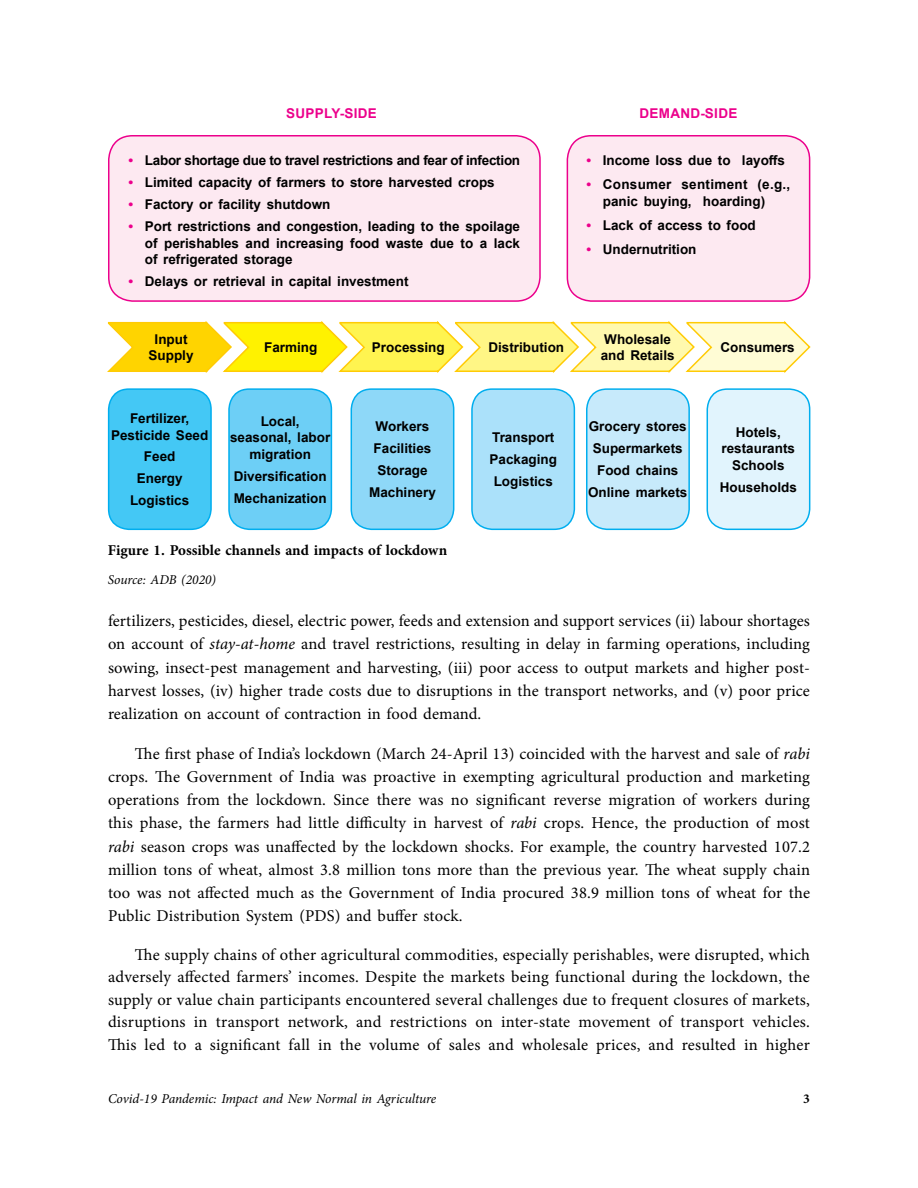
<style>
.page{position:relative;width:918px;height:1188px;background:#fff}
.page>*{position:absolute;margin:0;border:0;box-sizing:border-box;transform-origin:0 0}
.t1{font:16.5px/23.2px "Minion Pro";letter-spacing:.005em;color:#000;text-align:justify}
.t2{font:700 15px "Minion Pro";color:#000}
.t3{font:700 13.5px/21.9px "Arial";color:#000;text-align:center}
.t4{font:italic 13.5px "Minion Pro";letter-spacing:-.005em;color:#000}
.t5{font:700 13.5px "Arial";letter-spacing:-.02em;color:#000}
.t6{font:700 13.5px "Arial";letter-spacing:.025em;color:#ec008c}
.t7{font:700 13.5px "Minion Pro";color:#000}
.s1{color:#ec008c}
.s2{font-style:italic}
</style>
<div class="page">
<div style="left:109px;top:136px;width:431px;height:165px;background:#fde9f1;border-radius:24px"></div>
<div style="left:108px;top:135px;width:433px;height:167px;border:2px solid #ec008c;border-radius:24px"></div>
<div style="left:109px;top:389px;width:102px;height:140px;background:#44c8f5;border-radius:20px"></div>
<div style="left:108px;top:388px;width:104px;height:142px;border:2px solid #00aeef;border-radius:20px"></div>
<div style="left:351px;top:389px;width:103px;height:140px;background:#8ed8f8;border-radius:20px"></div>
<div style="left:351px;top:388px;width:103px;height:142px;border:2px solid #00aeef;border-radius:20px"></div>
<div style="left:587px;top:389px;width:102px;height:140px;background:#c7eafb;border-radius:20px"></div>
<div style="left:586px;top:388px;width:104px;height:142px;border:2px solid #00aeef;border-radius:20px"></div>
<div style="left:229px;top:389px;width:102px;height:140px;background:#6dcff6;border-radius:20px"></div>
<div style="left:228px;top:388px;width:104px;height:142px;border:2px solid #00aeef;border-radius:20px"></div>
<div style="left:472px;top:389px;width:102px;height:140px;background:#abe1fa;border-radius:20px"></div>
<div style="left:471px;top:388px;width:104px;height:142px;border:2px solid #00aeef;border-radius:20px"></div>
<div style="left:707px;top:389px;width:103px;height:140px;background:#e1f4fd;border-radius:20px"></div>
<div style="left:707px;top:388px;width:103px;height:142px;border:2px solid #00aeef;border-radius:20px"></div>
<div style="left:567px;top:136px;width:243px;height:165px;background:#fde9f1;border-radius:24px"></div>
<div style="left:567px;top:135px;width:243px;height:167px;border:2px solid #ec008c;border-radius:24px"></div>
<svg style="left:107px;top:321px;width:704px;height:52px"></svg>
<p class="t6" style="left:286px;top:104px;width:92px">SUPPLY-SIDE</p>
<p class="t6" style="left:640px;top:104px;width:99px">DEMAND-SIDE</p>
<p class="t5" style="left:129px;top:151px;width:393px"><span class="s1">•</span> Labor shortage due to travel restrictions and fear of infection</p>
<p class="t3" style="left:129px;top:172px;width:368px"><span class="s1">•</span> Limited capacity of farmers to store harvested crops</p>
<p class="t3" style="left:129px;top:194px;width:203px"><span class="s1">•</span> Factory or facility shutdown</p>
<p class="t3" style="left:145px;top:218px;width:377px;line-height:16.5px;text-align:justify;text-indent:-16px"><span class="s1">•</span> Port restrictions and congestion, leading to the spoilage of perishables and increasing food waste due to a lack of refrigerated storage</p>
<p class="t3" style="left:129px;top:270px;width:281px"><span class="s1">•</span> Delays or retrieval in capital investment</p>
<p class="t3" style="left:587px;top:150px;width:200px"><span class="s1">•</span> Income loss due to layoffs</p>
<p class="t3" style="left:603px;top:177px;width:189px;line-height:16.5px;text-align:left;text-indent:-16px"><span class="s1">•</span> Consumer sentiment (e.g., panic buying, hoarding)</p>
<p class="t3" style="left:587px;top:214px;width:171px"><span class="s1">•</span> Lack of access to food</p>
<p class="t3" style="left:587px;top:238px;width:111px"><span class="s1">•</span> Undernutrition</p>
<p class="t3" style="left:149px;top:331px;width:47px;line-height:16.5px">Input<br>Supply</p>
<p class="t3" style="left:264px;top:336px;width:55px">Farming</p>
<p class="t3" style="left:111px;top:410px;width:99px;line-height:16.5px">Fertilizer,<br>Pesticide Seed</p>
<p class="t3" style="left:130px;top:446px;width:61px">Feed<br>Energy<br>Logistics</p>
<p class="t3" style="left:230px;top:413px;width:102px;line-height:16.5px">Local, seasonal, labor migration</p>
<p class="t3" style="left:234px;top:465px;width:95px;text-align:left">Diversification<br>Mechanization</p>
<p class="t3" style="left:372px;top:336px;width:74px">Processing</p>
<p class="t3" style="left:488px;top:336px;width:77px">Distribution</p>
<p class="t3" style="left:601px;top:331px;width:75px;line-height:16.5px;text-align:left">Wholesale and Retails</p>
<p class="t3" style="left:721px;top:336px;width:76px">Consumers</p>
<p class="t3" style="left:369px;top:416px;width:68px">Workers<br>Facilities<br>Storage<br>Machinery</p>
<p class="t3" style="left:490px;top:427px;width:69px">Transport<br>Packaging<br>Logistics</p>
<p class="t3" style="left:588px;top:416px;width:101px">Grocery stores<br>Supermarkets<br>Food chains<br>Online markets</p>
<p class="t3" style="left:722px;top:424px;width:75px;line-height:16.5px">Hotels, restaurants<br>Schools</p>
<p class="t3" style="left:720px;top:476px;width:79px">Households</p>
<p class="t2" style="left:108px;top:539px;width:341px">Figure 1. Possible channels and impacts of lockdown</p>
<p class="t4" style="left:108px;top:571px;width:110px">Source: ADB (2020)</p>
<p class="t1" style="left:108px;top:609px;width:704px">fertilizers, pesticides, diesel, electric power, feeds and extension and support services (ii) labour shortages on account of <span class="s2">stay-at-home</span> and travel restrictions, resulting in delay in farming operations, including sowing, insect-pest management and harvesting, (iii) poor access to output markets and higher post&shy;harvest losses, (iv) higher trade costs due to disruptions in the transport networks, and (v) poor price realization on account of contraction in food demand.</p>
<p class="t1" style="left:108px;top:742px;width:704px;text-indent:27px">The first phase of India’s lockdown (March 24-April 13) coincided with the harvest and sale of <span class="s2">rabi </span>crops. The Government of India was proactive in exempting agricultural production and marketing operations from the lockdown. Since there was no significant reverse migration of workers during this phase, the farmers had little difficulty in harvest of <span class="s2">rabi</span> crops. Hence, the production of most <span class="s2">rabi</span> season crops was unaffected by the lockdown shocks. For example, the country harvested 107.2 million tons of wheat, almost 3.8 million tons more than the previous year. The wheat supply chain too was not affected much as the Government of India procured 38.9 million tons of wheat for the Public Distribution System (PDS) and buffer stock.</p>
<p class="t1" style="left:108px;top:944px;width:704px;line-height:22.5px;text-indent:27px">The supply chains of other agricultural commodities, especially perishables, were disrupted, which adversely affected farmers’ incomes. Despite the markets being functional during the lockdown, the supply or value chain participants encountered several challenges due to frequent closures of markets, disruptions in transport network, and restrictions on inter-state movement of transport vehicles.<br>This led to a significant fall in the volume of sales and wholesale prices, and resulted in higher</p>
<p class="t4" style="left:108px;top:1090px;width:330px">Covid-19 Pandemic: Impact and New Normal in Agriculture</p>
<p class="t7" style="left:803px;top:1089px;width:8px">3</p>
</div>
